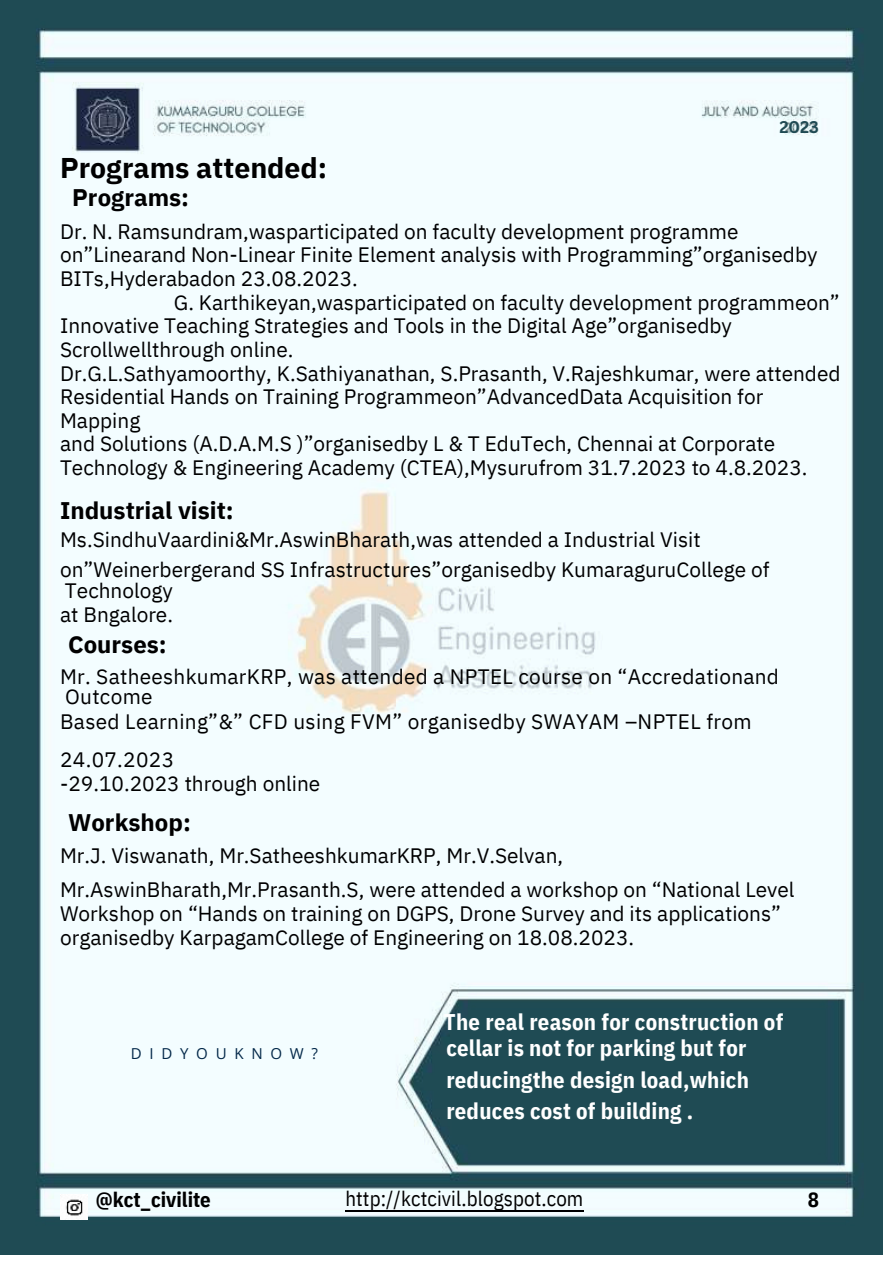
<style>
.page{position:relative;width:893px;height:1264px;background:#fff}
.page>*{position:absolute;margin:0;border:0;box-sizing:border-box;transform-origin:0 0}
.t1{font:700 28.5px "IBM Plex Sans";color:#000}
.t2{font:700 24px "IBM Plex Sans";color:#000}
.t3{font:700 22.65px/31.5px "IBM Plex Sans Cond";letter-spacing:.01em;color:#fff;text-align:justify}
.t4{font:20.85px/23.5px "IBM Plex Sans";color:#000}
.t5{font:20.85px "IBM Plex Sans Cond";letter-spacing:.005em;color:#000}
.t6{font:700 20.85px "IBM Plex Sans Cond";color:#000}
.t7{font:700 16.5px "Canva Sans";color:#1f4a53}
.t8{font:15.15px "Open Sans";letter-spacing:.51em;color:#04294a}
</style>
<div class="page">
<img style="left:0;top:0;width:882px;height:1254px">
<img style="left:60px;top:1193px;width:27px;height:26px">
<hr style="left:345px;top:1209px;width:238px;height:2px;background:#000">
<p class="t1" style="left:60px;top:149px;width:269px">Programs attended:</p>
<p class="t2" style="left:72px;top:182px;width:118px">Programs:</p>
<p class="t7" style="left:779px;top:115px;width:41px">2023</p>
<p class="t4" style="left:60px;top:219px;width:758px">Dr. N. Ramsundram,wasparticipated on faculty development programme on”Linearand Non-Linear Finite Element analysis with Programming”organisedby<br>BITs,Hyderabadon 23.08.2023.</p>
<p class="t4" style="left:174px;top:290px;width:667px">G. Karthikeyan,wasparticipated on faculty development programmeon”</p>
<p class="t4" style="left:60px;top:314px;width:673px">Innovative Teaching Strategies and Tools in the Digital Age”organisedby</p>
<p class="t4" style="left:60px;top:337px;width:235px">Scrollwellthrough online.</p>
<p class="t4" style="left:60px;top:361px;width:782px">Dr.G.L.Sathyamoorthy, K.Sathiyanathan, S.Prasanth, V.Rajeshkumar, were attended<br>Residential Hands on Training Programmeon”AdvancedData Acquisition for<br>Mapping</p>
<p class="t4" style="left:60px;top:432px;width:716px">and Solutions (A.D.A.M.S )”organisedby L &amp; T EduTech, Chennai at Corporate</p>
<p class="t4" style="left:60px;top:455px;width:749px">Technology &amp; Engineering Academy (CTEA),Mysurufrom 31.7.2023 to 4.8.2023.</p>
<p class="t2" style="left:60px;top:494px;width:175px">Industrial visit:</p>
<p class="t4" style="left:60px;top:527px;width:642px">Ms.SindhuVaardini&amp;Mr.AswinBharath,was attended a Industrial Visit</p>
<p class="t4" style="left:60px;top:557px;width:711px">on”Weinerbergerand SS Infrastructures”organisedby KumaraguruCollege of</p>
<p class="t4" style="left:65px;top:578px;width:109px">Technology</p>
<p class="t4" style="left:60px;top:602px;width:114px">at Bngalore.</p>
<p class="t2" style="left:68px;top:628px;width:100px">Courses:</p>
<p class="t4" style="left:60px;top:664px;width:720px">Mr. SatheeshkumarKRP, was attended a NPTEL course on “Accredationand</p>
<p class="t4" style="left:65px;top:685px;width:89px">Outcome</p>
<p class="t4" style="left:60px;top:702px;width:693px;line-height:38.2px">Based Learning”&amp;” CFD using FVM” organisedby SWAYAM –NPTEL from<br>24.07.2023</p>
<p class="t4" style="left:60px;top:771px;width:262px">-29.10.2023 through online</p>
<p class="t2" style="left:68px;top:806px;width:124px">Workshop:</p>
<p class="t4" style="left:60px;top:843px;width:504px">Mr.J. Viswanath, Mr.SatheeshkumarKRP, Mr.V.Selvan,</p>
<p class="t4" style="left:60px;top:877px;width:736px">Mr.AswinBharath,Mr.Prasanth.S, were attended a workshop on “National Level</p>
<p class="t4" style="left:60px;top:901px;width:722px">Workshop on “Hands on training on DGPS, Drone Survey and its applications”</p>
<p class="t4" style="left:60px;top:925px;width:575px">organisedby KarpagamCollege of Engineering on 18.08.2023.</p>
<p class="t8" style="left:131px;top:1042px;width:189px">DIDYOUKNOW?</p>
<p class="t3" style="left:444px;top:1005px;width:341px">The real reason for construction of</p>
<p class="t3" style="left:446px;top:1032px;width:304px">cellar is not for parking but for reducingthe design load,which reduces cost of building .</p>
<p class="t6" style="left:96px;top:1185px;width:116px">@kct_civilite</p>
<p class="t5" style="left:345px;top:1184px;width:239px">http://kctcivil.blogspot.com</p>
<p class="t6" style="left:807px;top:1185px;width:13px">8</p>
</div>
